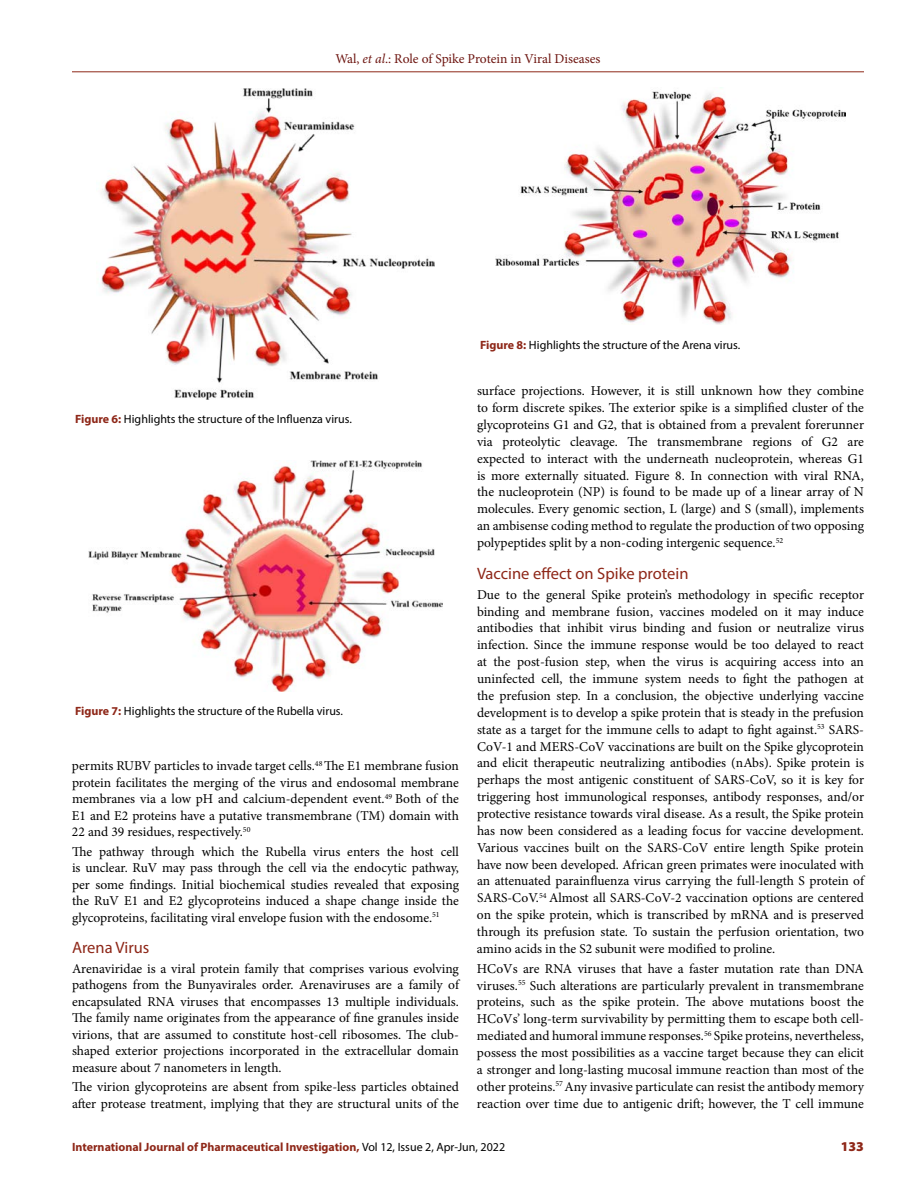
<style>
.page{position:relative;width:918px;height:1188px;background:#fff}
.page>*{position:absolute;margin:0;border:0;box-sizing:border-box;transform-origin:0 0}
.t1{font:16.5px "Myriad Pro";color:#8e2718}
.t2{font:13.5px/16.8px "Minion Pro";color:#000;text-align:justify}
.t3{font:13.5px "Minion Pro";color:#6d1510}
.t4{font:900 13.5px "Myriad Pro";color:#8e2718}
.t5{font:12px "Myriad Pro";color:#000}
.t6{font:700 12px "Myriad Pro";color:#8e2718}
.s1{font-style:italic}
.s2{font-weight:700;color:#8e2718}
.s3{font-weight:400;color:#000}
</style>
<div class="page">
<hr style="left:72px;top:72px;width:792px;height:1px;background:#8e2718">
<img style="left:101px;top:88px;width:333px;height:311px">
<img style="left:89px;top:461px;width:353px;height:230px">
<img style="left:495px;top:91px;width:351px;height:234px">
<p class="t3" style="left:335px;top:50px;width:267px">Wal, <span class="s1">et al</span>.: Role of Spike Protein in Viral Diseases</p>
<p class="t5" style="left:75px;top:412px;width:278px"><span class="s2">Figure 6:</span> Highlights the structure of the Influenza virus.</p>
<p class="t5" style="left:75px;top:704px;width:270px"><span class="s2">Figure 7:</span> Highlights the structure of the Rubella virus.</p>
<p class="t2" style="left:72px;top:758px;width:389px">permits RUBV particles to invade target cells.<sup>48</sup> The E1 membrane fusion protein facilitates the merging of the virus and endosomal membrane membranes via a low pH and calcium-dependent event.<sup>49</sup> Both of the E1 and E2 proteins have a putative transmembrane (TM) domain with 22 and 39 residues, respectively.<sup>50</sup></p>
<p class="t2" style="left:72px;top:843px;width:389px">The pathway through which the Rubella virus enters the host cell is unclear. RuV may pass through the cell via the endocytic pathway, per some findings. Initial biochemical studies revealed that exposing the RuV E1 and E2 glycoproteins induced a shape change inside the glycoproteins, facilitating viral envelope fusion with the endosome.<sup>51</sup></p>
<p class="t1" style="left:72px;top:937px;width:79px">Arena Virus</p>
<p class="t2" style="left:72px;top:960px;width:389px">Arenaviridae is a viral protein family that comprises various evolving pathogens from the Bunyavirales order. Arenaviruses are a family of encapsulated RNA viruses that encompasses 13 multiple individuals.<br>The family name originates from the appearance of fine granules inside virions, that are assumed to constitute host-cell ribosomes. The club&shy;shaped exterior projections incorporated in the extracellular domain measure about 7 nanometers in length.</p>
<p class="t2" style="left:72px;top:1079px;width:389px">The virion glycoproteins are absent from spike-less particles obtained after protease treatment, implying that they are structural units of the</p>
<p class="t5" style="left:480px;top:337px;width:262px"><span class="s2">Figure 8:</span> Highlights the structure of the Arena virus.</p>
<p class="t2" style="left:477px;top:383px;width:389px">surface projections. However, it is still unknown how they combine to form discrete spikes. The exterior spike is a simplified cluster of the glycoproteins G1 and G2, that is obtained from a prevalent forerunner via proteolytic cleavage. The transmembrane regions of G2 are expected to interact with the underneath nucleoprotein, whereas G1 is more externally situated. Figure 8. In connection with viral RNA, the nucleoprotein (NP) is found to be made up of a linear array of N molecules. Every genomic section, L (large) and S (small), implements an ambisense coding method to regulate the production of two opposing polypeptides split by a non-coding intergenic sequence.<sup>52</sup></p>
<p class="t1" style="left:477px;top:563px;width:213px">Vaccine effect on Spike protein</p>
<p class="t2" style="left:477px;top:586px;width:389px">Due to the general Spike protein’s methodology in specific receptor binding and membrane fusion, vaccines modeled on it may induce antibodies that inhibit virus binding and fusion or neutralize virus infection. Since the immune response would be too delayed to react at the post-fusion step, when the virus is acquiring access into an uninfected cell, the immune system needs to fight the pathogen at the prefusion step. In a conclusion, the objective underlying vaccine development is to develop a spike protein that is steady in the prefusion state as a target for the immune cells to adapt to fight against.<sup>53</sup> SARS-CoV-1 and MERS-CoV vaccinations are built on the Spike glycoprotein and elicit therapeutic neutralizing antibodies (nAbs). Spike protein is perhaps the most antigenic constituent of SARS-CoV, so it is key for triggering host immunological responses, antibody responses, and/or protective resistance towards viral disease. As a result, the Spike protein has now been considered as a leading focus for vaccine development.<br>Various vaccines built on the SARS-CoV entire length Spike protein have now been developed. African green primates were inoculated with an attenuated parainfluenza virus carrying the full-length S protein of SARS-CoV.<sup>54</sup> Almost all SARS-CoV-2 vaccination options are centered on the spike protein, which is transcribed by mRNA and is preserved through its prefusion state. To sustain the perfusion orientation, two amino acids in the S2 subunit were modified to proline.</p>
<p class="t2" style="left:477px;top:960px;width:389px">HCoVs are RNA viruses that have a faster mutation rate than DNA viruses.<sup>55</sup> Such alterations are particularly prevalent in transmembrane proteins, such as the spike protein. The above mutations boost the HCoVs’ long-term survivability by permitting them to escape both cell&shy;mediated and humoral immune responses.<sup>56</sup> Spike proteins, nevertheless, possess the most possibilities as a vaccine target because they can elicit a stronger and long-lasting mucosal immune reaction than most of the other proteins.<sup>57</sup> Any invasive particulate can resist the antibody memory reaction over time due to antigenic drift; however, the T cell immune</p>
<p class="t6" style="left:72px;top:1139px;width:435px">International Journal of Pharmaceutical Investigation, <span class="s3">Vol 12, Issue 2, Apr-Jun, 2022</span></p>
<p class="t4" style="left:841px;top:1137px;width:25px">133</p>
</div>
